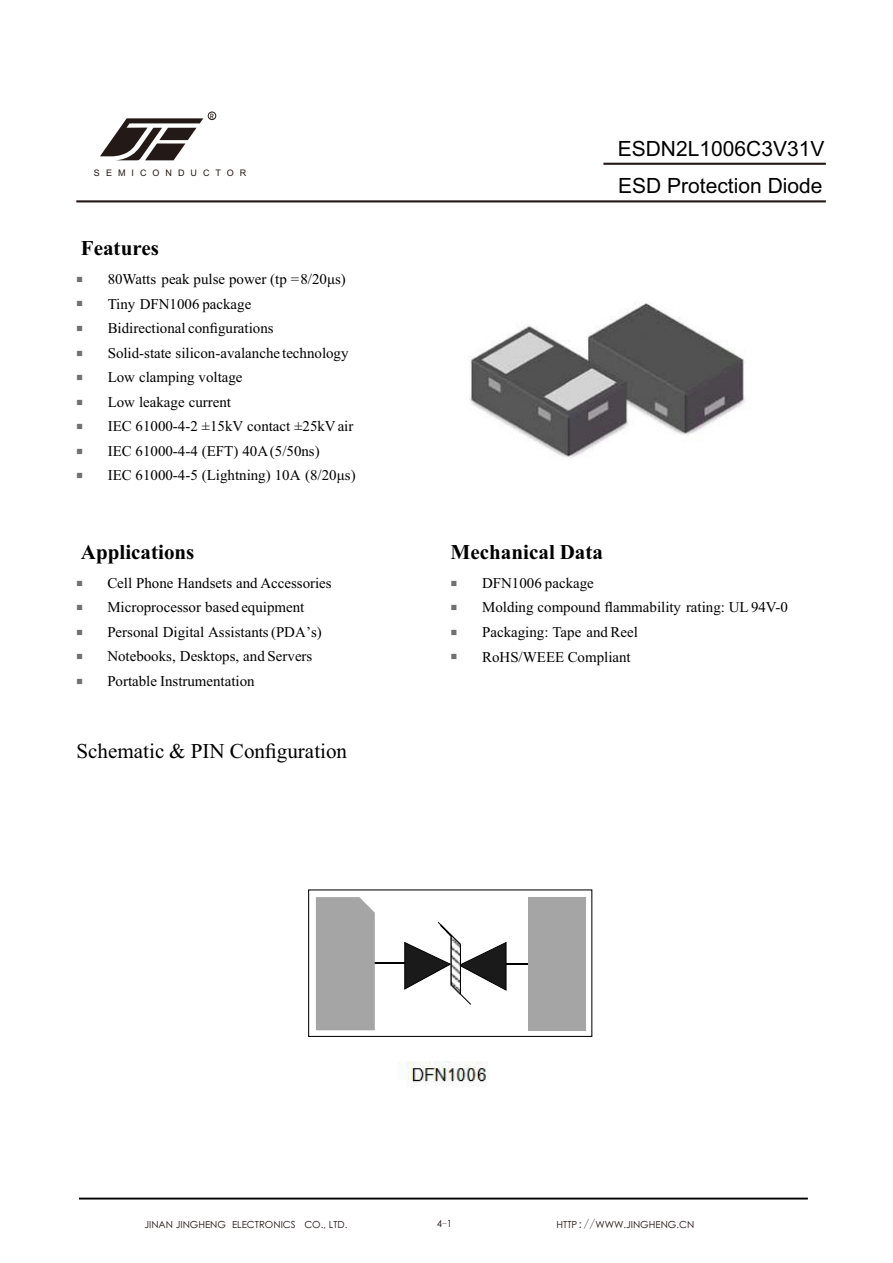
<style>
.page{position:relative;width:893px;height:1263px;background:#fff}
.page>*{position:absolute;margin:0;border:0;box-sizing:border-box;transform-origin:0 0}
.t1{font:700 21.15px "Times New Roman";color:#000}
.t2{font:21.15px "Times New Roman";color:#000}
.t3{font:21px/36.8px "Arial";color:#000}
.t4{font:14.85px "Times New Roman";color:#000}
.t5{font:9.75px "Century Gothic";color:#231916}
.t6{font:9px "Arial";letter-spacing:.665em;color:#231916}
.t7{font:7.65px "Sim Hei";color:#231916}
.s1{font-family:"Arial Unicode MS";font-size:12.15px;color:#707070}
.s2{font-family:"Sim Sun"}
.s3{font-family:"Sim Sun";font-size:12px}
</style>
<div class="page">
<div style="left:79px;top:1198px;width:728px;height:1px;background:#000080;border:1px solid #000"></div>
<img style="left:469px;top:302px;width:276px;height:156px">
<svg style="left:308px;top:889px;width:284px;height:148px"></svg>
<img style="left:400px;top:1061px;width:88px;height:25px">
<svg style="left:100px;top:118px;width:103px;height:42px"></svg>
<div style="left:208px;top:112px;width:8px;height:8px;border:1px solid #231916;border-radius:50%"></div>
<hr style="left:603px;top:163px;width:222px;height:2px;background:#231916">
<hr style="left:76px;top:200px;width:749px;height:2px;background:#231916">
<p class="t7" style="left:210px;top:112px;width:5px">R</p>
<p class="t6" style="left:94px;top:169px;width:154px">SEMICONDUCTOR</p>
<h1 class="t1" style="left:81px;top:241px;width:80px">Features</h1>
<p class="t4" style="left:76px;top:274px;width:271px"><span class="s1">■</span> 80Watts peak pulse power (tp =8/20μs)</p>
<p class="t4" style="left:76px;top:298px;width:177px"><span class="s1">■</span> Tiny DFN1006 package</p>
<p class="t4" style="left:76px;top:323px;width:199px"><span class="s1">■</span> Bidirectional configurations</p>
<p class="t4" style="left:76px;top:347px;width:274px"><span class="s1">■</span> Solid-state silicon-avalanche technology</p>
<p class="t4" style="left:76px;top:372px;width:168px"><span class="s1">■</span> Low clamping voltage</p>
<p class="t4" style="left:76px;top:397px;width:156px"><span class="s1">■</span> Low leakage current</p>
<p class="t4" style="left:76px;top:421px;width:279px"><span class="s1">■</span> IEC 61000-4-2 ±15kV contact ±25kVair</p>
<p class="t4" style="left:76px;top:446px;width:245px"><span class="s1">■</span> IEC 61000-4-4 (EFT) 40A(5/50ns)</p>
<p class="t4" style="left:76px;top:470px;width:281px"><span class="s1">■</span> IEC 61000-4-5 (Lightning) 10A (8/20μs)</p>
<h1 class="t1" style="left:81px;top:544px;width:115px">Applications</h1>
<p class="t4" style="left:76px;top:577px;width:257px"><span class="s1">■</span> Cell Phone Handsets and Accessories</p>
<p class="t4" style="left:76px;top:602px;width:230px"><span class="s1">■</span> Microprocessor based equipment</p>
<p class="t4" style="left:76px;top:626px;width:247px"><span class="s1">■</span> Personal Digital Assistants(PDA’s)</p>
<p class="t4" style="left:76px;top:651px;width:238px"><span class="s1">■</span> Notebooks, Desktops, and Servers</p>
<p class="t4" style="left:76px;top:676px;width:180px"><span class="s1">■</span> Portable Instrumentation</p>
<h1 class="t2" style="left:77px;top:743px;width:272px">Schematic &amp; PIN Configuration</h1>
<h2 class="t3" style="left:617px;top:133px;width:208px">ESDN2L1006C3V31V<br>ESD Protection Diode</h2>
<h1 class="t1" style="left:450px;top:544px;width:154px">Mechanical Data</h1>
<p class="t4" style="left:450px;top:577px;width:145px"><span class="s1">■</span> DFN1006 package</p>
<p class="t4" style="left:450px;top:602px;width:339px"><span class="s1">■</span> Molding compound flammability rating: UL94V-0</p>
<p class="t4" style="left:450px;top:627px;width:189px"><span class="s1">■</span> Packaging: Tape and Reel</p>
<p class="t4" style="left:450px;top:651px;width:182px"><span class="s1">■</span> RoHS/WEEE Compliant</p>
<p class="t5" style="left:144px;top:1220px;width:204px">JINAN JINGHENG ELECTRONICS CO., LTD.</p>
<p class="t5" style="left:436px;top:1220px;width:17px">4<span class="s2">-</span>1</p>
<p class="t5" style="left:556px;top:1221px;width:139px">HTTP<span class="s3">://</span>WWW.JINGHENG.CN</p>
</div>
